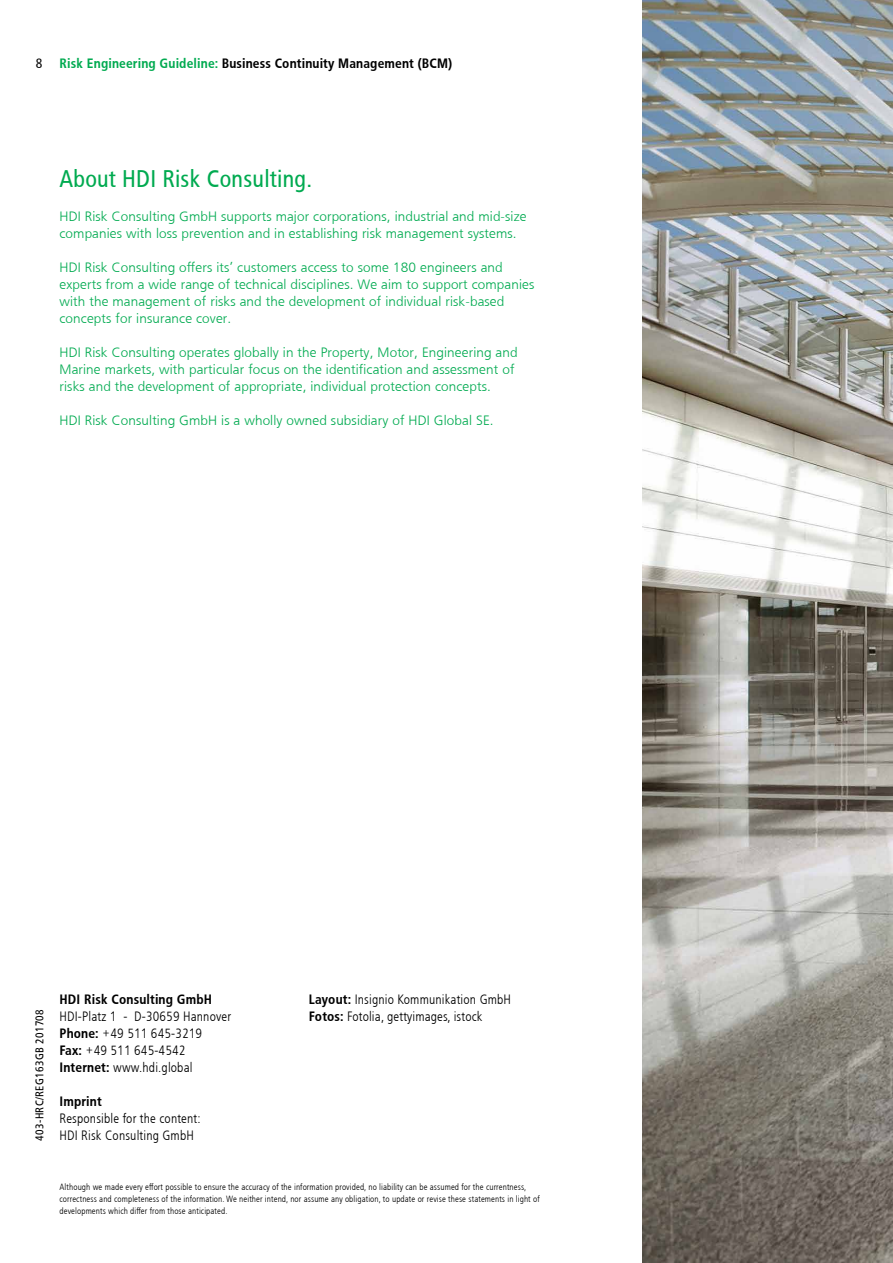
<style>
.page{position:relative;width:893px;height:1263px;background:#fff}
.page>*{position:absolute;margin:0;border:0;box-sizing:border-box;transform-origin:0 0}
.t1{font:24px "HDI Gerling Sans Cond Regular";letter-spacing:.01em;color:#00aa50}
.t2{font:13.5px/17px "HDI Gerling Sans Light";letter-spacing:.01em;color:#00aa50}
.t3{font:13.5px/17px "HDI Gerling Sans Cond Light";letter-spacing:.01em;color:#000}
.t4{font:13.5px "HDI Gerling Sans Cond Bold";letter-spacing:.01em;color:#000}
.t5{font:13.5px "HDI Gerling Sans Cond Regular";color:#000}
.t6{font:11.25px "HDI Gerling Sans Cond Regular";letter-spacing:.03em;color:#000}
.t7{font:9px/12px "HDI Gerling Sans Cond Light";letter-spacing:.01em;color:#000}
.s1{color:#00aa50}
.s2{font-family:"HDI Gerling Sans Cond Bold"}
</style>
<div class="page">
<img style="left:642px;top:0;width:251px;height:1263px">
<p class="t5" style="left:36px;top:55px;width:8px">8</p>
<p class="t4" style="left:60px;top:56px;width:394px"><span class="s1">Risk Engineering Guideline:</span> Business Continuity Management (BCM)</p>
<h1 class="t1" style="left:60px;top:165px;width:254px">About HDI Risk Consulting.</h1>
<p class="t2" style="left:60px;top:208px;width:469px">HDI Risk Consulting GmbH supports major corporations, industrial and mid-size companies with loss prevention and in establishing risk management systems.</p>
<p class="t2" style="left:60px;top:259px;width:476px">HDI Risk Consulting offers its’ customers access to some 180 engineers and experts from a wide range of technical disciplines. We aim to support companies with the management of risks and the development of individual risk-based concepts for insurance cover.</p>
<p class="t2" style="left:60px;top:344px;width:460px">HDI Risk Consulting operates globally in the Property, Motor, Engineering and<br>Marine markets, with particular focus on the identification and assessment of risks and the development of appropriate, individual protection concepts.</p>
<p class="t2" style="left:60px;top:412px;width:436px">HDI Risk Consulting GmbH is a wholly owned subsidiary of HDI Global SE.</p>
<p class="t6" style="left:33px;top:1141px;width:133px;rotate:-90deg">403-HRC/REG163GB 201708</p>
<p class="t4" style="left:60px;top:991px;width:154px">HDI Risk Consulting GmbH</p>
<p class="t3" style="left:60px;top:1008px;width:173px">HDI-Platz 1 - D-30659 Hannover<br><span class="s2">Phone:</span> +49 511 645-3219<br><span class="s2">Fax:</span> +49 511 645-4542<br><span class="s2">Internet:</span> www.hdi.global</p>
<p class="t4" style="left:60px;top:1093px;width:44px">Imprint</p>
<p class="t3" style="left:60px;top:1110px;width:143px">Responsible for the content:<br>HDI Risk Consulting GmbH</p>
<p class="t3" style="left:309px;top:991px;width:204px"><span class="s2">Layout:</span> Insignio Kommunikation GmbH<br><span class="s2">Fotos:</span> Fotolia, gettyimages, istock</p>
<p class="t7" style="left:60px;top:1180px;width:482px">Although we made every effort possible to ensure the accuracy of the information provided, no liability can be assumed for the currentness, correctness and completeness of the information. We neither intend, nor assume any obligation, to update or revise these statements in light of developments which differ from those anticipated.</p>
</div>
